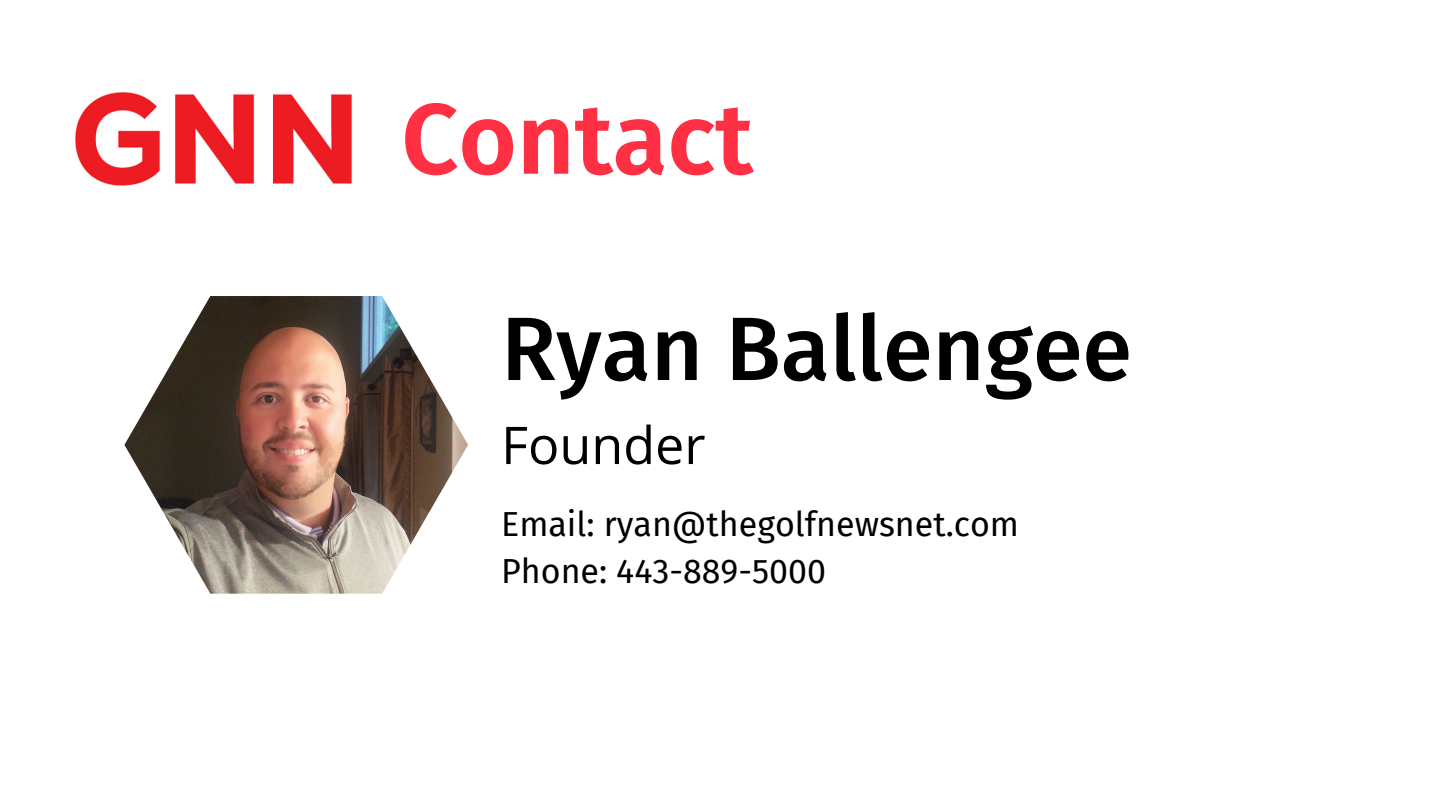
<style>
.page{position:relative;width:1440px;height:810px;background:#fff}
.page>*{position:absolute;margin:0;border:0;box-sizing:border-box;transform-origin:0 0}
.t1{font:600 100px "Fira Sans";color:#ff3043}
.t2{font:500 90px "Fira Sans";color:#000}
.t3{font:52px "Open Sans";color:#000}
.t4{font:34px "Fira Sans";color:#000}
</style>
<div class="page">
<img style="left:124px;top:296px;width:344px;height:298px">
<img style="left:75px;top:92px;width:277px;height:94px">
<p class="t1" style="left:401px;top:80px;width:353px">Contact</p>
<h1 class="t2" style="left:501px;top:296px;width:632px">Ryan Ballengee</h1>
<h2 class="t3" style="left:501px;top:409px;width:206px">Founder</h2>
<p class="t4" style="left:501px;top:504px;width:519px">Email: ryan@thegolfnewsnet.com</p>
<p class="t4" style="left:501px;top:551px;width:326px">Phone: 443-889-5000</p>
</div>
